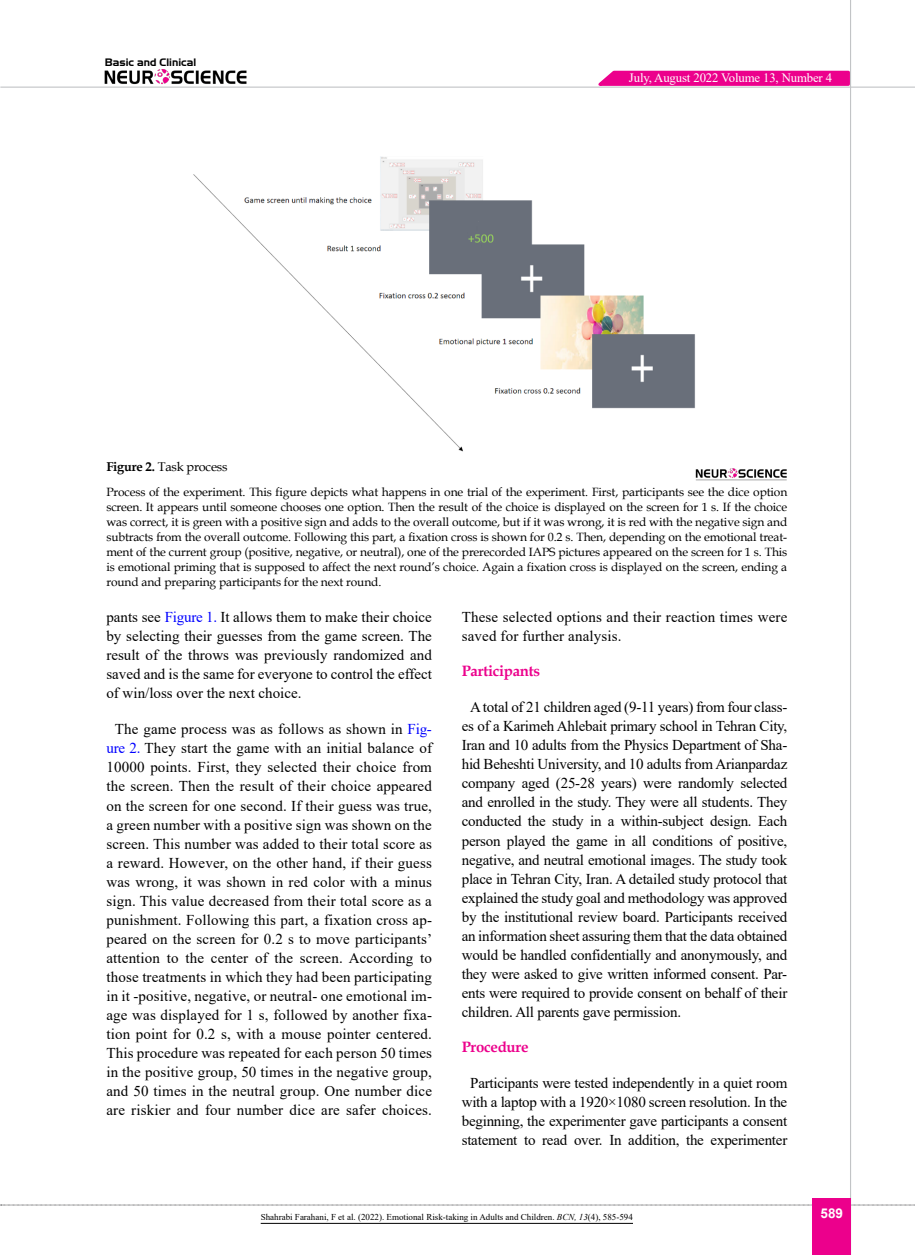
<style>
.page{position:relative;width:915px;height:1255px;background:#fff}
.page>*{position:absolute;margin:0;border:0;box-sizing:border-box;transform-origin:0 0}
.t1{font:15px/19px "Times New Roman";letter-spacing:.01em;color:#000;text-align:justify}
.t2{font:15px/19px "Times New Roman";letter-spacing:-.015em;color:#000;text-align:center}
.t3{font:700 15px "Book Antiqua";letter-spacing:-.02em;color:#ec008c}
.t4{font:700 13.5px "Arial";color:#fff}
.t5{font:12.75px "Times New Roman";letter-spacing:-.01em;color:#fff}
.t6{font:12.75px "Book Antiqua";letter-spacing:-.015em;color:#000}
.t7{font:12px/15px "Book Antiqua";letter-spacing:-.01em;color:#000;text-align:justify}
.t8{font:10.5px "Aero Regular SWFTE";color:#000}
.t9{font:9px "Times New Roman";color:#000}
.s1{font-weight:700}
.s2{color:#00f}
.s3{font-style:italic}
</style>
<div class="page">
<svg style="left:1px;top:1204px;width:914px;height:1px"></svg>
<hr style="left:849px;top:0;width:1px;height:1254px;background:#c2c4c6">
<hr style="left:0;top:87px;width:914px;height:1px;background:#c2c4c6">
<img style="left:104px;top:69px;width:143px;height:16px">
<div style="left:812px;top:1198px;width:38px;height:56px;background:#ec008c"></div>
<svg style="left:591px;top:69px;width:260px;height:18px;background:#ee32a2"></svg>
<img style="left:193px;top:156px;width:502px;height:296px">
<img style="left:695px;top:468px;width:92px;height:13px">
<hr style="left:260px;top:1222px;width:372px;height:1px;background:#000">
<p class="t8" style="left:105px;top:56px;width:93px">Basic and Clinical</p>
<p class="t5" style="left:628px;top:69px;width:205px">July, August 2022 Volume 13, Number 4</p>
<p class="t6" style="left:106px;top:458px;width:123px"><span class="s1">Figure 2.</span> Task process</p>
<p class="t7" style="left:106px;top:484px;width:682px">Process of the experiment. This figure depicts what happens in one trial of the experiment. First, participants see the dice option screen. It appears until someone chooses one option. Then the result of the choice is displayed on the screen for 1 s. If the choice was correct, it is green with a positive sign and adds to the overall outcome, but if it was wrong, it is red with the negative sign and subtracts from the overall outcome. Following this part, a fixation cross is shown for 0.2 s. Then, depending on the emotional treat&shy;ment of the current group (positive, negative, or neutral), one of the prerecorded IAPS pictures appeared on the screen for 1 s. This is emotional priming that is supposed to affect the next round’s choice. Again a fixation cross is displayed on the screen, ending a round and preparing participants for the next round.</p>
<p class="t1" style="left:106px;top:607px;width:327px">pants see <span class="s2">Figure 1.</span> It allows them to make their choice by selecting their guesses from the game screen. The result of the throws was previously randomized and saved and is the same for everyone to control the effect of win/loss over the next choice.</p>
<p class="t1" style="left:106px;top:719px;width:327px;text-align:center">The game process was as follows as shown in <span class="s2">Fig&shy;ure 2.</span> They start the game with an initial balance of 10000 points. First, they selected their choice from the screen. Then the result of their choice appeared on the screen for one second. If their guess was true, a green number with a positive sign was shown on the screen. This number was added to their total score as a reward. However, on the other hand, if their guess was wrong, it was shown in red color with a minus sign. This value decreased from their total score as a punishment. Following this part, a fixation cross ap&shy;peared on the screen for 0.2 s to move participants’ attention to the center of the screen. According to those treatments in which they had been participating in it -positive, negative, or neutral- one emotional im&shy;age was displayed for 1 s, followed by another fixa&shy;tion point for 0.2 s, with a mouse pointer centered.<br>This procedure was repeated for each person 50 times in the positive group, 50 times in the negative group, and 50 times in the neutral group. One number dice are riskier and four number dice are safer choices.</p>
<p class="t1" style="left:461px;top:607px;width:327px">These selected options and their reaction times were saved for further analysis.</p>
<p class="t3" style="left:461px;top:660px;width:80px">Participants</p>
<p class="t1" style="left:461px;top:697px;width:327px;text-indent:9px">A total of 21 children aged (9-11 years) from four class&shy;es of a Karimeh Ahlebait primary school in Tehran City, Iran and 10 adults from the Physics Department of Sha&shy;hid Beheshti University, and 10 adults from Arianpardaz company aged (25-28 years) were randomly selected and enrolled in the study. They were all students. They conducted the study in a within-subject design. Each person played the game in all conditions of positive, negative, and neutral emotional images. The study took place in Tehran City, Iran. A detailed study protocol that explained the study goal and methodology was approved by the institutional review board. Participants received an information sheet assuring them that the data obtained would be handled confidentially and anonymously, and they were asked to give written informed consent. Par&shy;ents were required to provide consent on behalf of their children. All parents gave permission.</p>
<p class="t3" style="left:461px;top:1036px;width:68px">Procedure</p>
<p class="t2" style="left:461px;top:1073px;width:327px">Participants were tested independently in a quiet room with a laptop with a 1920×1080 screen resolution. In the beginning, the experimenter gave participants a consent statement to read over. In addition, the experimenter</p>
<p class="t9" style="left:260px;top:1210px;width:373px">Shahrabi Farahani, F et al. (2022). Emotional Risk-taking in Adults and Children. <span class="s3">BCN, 13</span>(4), 585-594</p>
<p class="t4" style="left:820px;top:1203px;width:24px">589</p>
</div>
